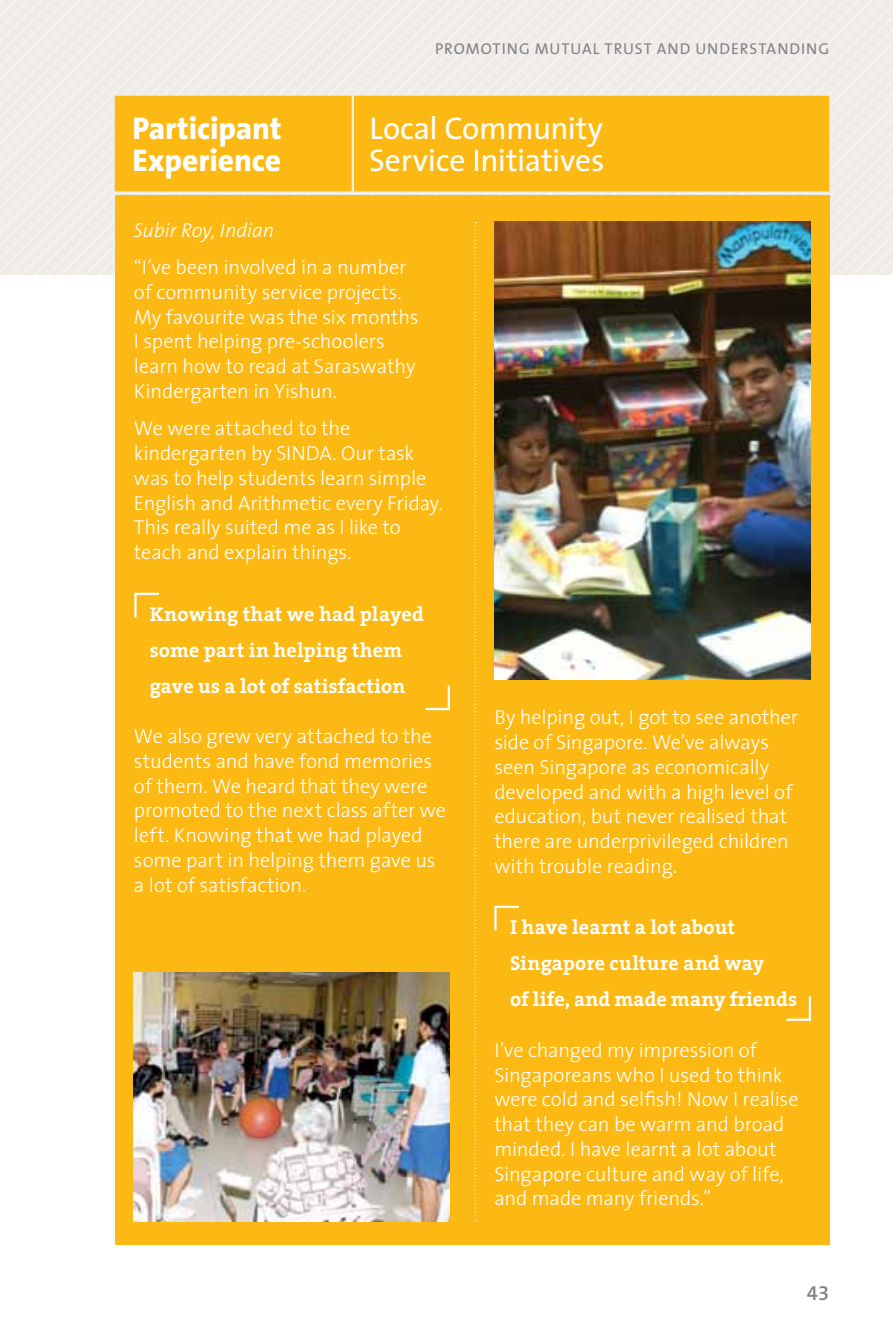
<style>
.page{position:relative;width:893px;height:1340px;background:#fff}
.page>*{position:absolute;margin:0;border:0;box-sizing:border-box;transform-origin:0 0}
.t1{font:31.5px/31.5px "The Sans";letter-spacing:-.01em;color:#fff}
.t2{font:800 31.5px/31.5px "The Sans";letter-spacing:-.005em;color:#fff}
.t3{font:300 20.25px/24.8px "The Sans";letter-spacing:-.005em;color:#fff}
.t4{font:700 20.25px/36px "The Serif";letter-spacing:.005em;color:#fff}
.t5{font:20.25px "The Sans Semi Bold Expert";color:#808285}
.t6{font:15.75px "The Sans";letter-spacing:.06em;color:#808285}
.s1{font-style:italic}
</style>
<div class="page">
<svg style="left:0;top:0;width:893px;height:274px;background:#f0ece8"></svg>
<div style="left:115px;top:96px;width:714px;height:95px;background:#fdb913"></div>
<hr style="left:352px;top:96px;width:2px;height:95px;background:#efece8">
<div style="left:115px;top:195px;width:714px;height:1049px;background:#fdb913"></div>
<img style="left:494px;top:222px;width:316px;height:457px">
<img style="left:134px;top:972px;width:316px;height:249px">
<svg style="left:475px;top:222px;width:1px;height:998px"></svg>
<svg style="left:134px;top:592px;width:26px;height:26px"></svg>
<svg style="left:494px;top:905px;width:26px;height:26px"></svg>
<svg style="left:425px;top:685px;width:25px;height:26px"></svg>
<svg style="left:786px;top:996px;width:25px;height:25px"></svg>
<p class="t6" style="left:435px;top:35px;width:395px">PROMOTI NG MUTUAL TRUST AND U NDERSTANDI NG</p>
<p class="t2" style="left:132px;top:112px;width:151px">Participant<br>Experience</p>
<p class="t1" style="left:369px;top:112px;width:237px">LOCAL COMMUNITY<br>SERVICE INITIATIVES</p>
<p class="t3" style="left:134px;top:210px;width:274px;line-height:37.6px"><span class="s1">Subir Roy, Indian<br></span>“I’ve been involved in a number</p>
<p class="t3" style="left:134px;top:279px;width:286px">of community service projects.<br>My favourite was the six months<br>I spent helping pre-schoolers learn how to read at Saraswathy<br>Kindergarten in Yishun.</p>
<p class="t3" style="left:134px;top:415px;width:310px">We were attached to the kindergarten by SINDA. Our task was to help students learn simple<br>English and Arithmetic every Friday.<br>This really suited me as I like to teach and explain things.</p>
<p class="t4" style="left:150px;top:595px;width:276px">Knowing that we had played some part in helping them gave us a lot of satisfaction</p>
<p class="t3" style="left:134px;top:723px;width:313px">We also grew very attached to the students and have fond memories of them. We heard that they were promoted to the next class after we left. Knowing that we had played some part in helping them gave us a lot of satisfaction.</p>
<p class="t3" style="left:494px;top:704px;width:305px">By helping out, I got to see another side of Singapore. We’ve always seen Singapore as economically developed and with a high level of education, but never realised that there are underprivileged children with trouble reading.</p>
<p class="t4" style="left:510px;top:909px;width:288px">I have learnt a lot about<br>Singapore culture and way<br>of life, and made many friends</p>
<p class="t3" style="left:494px;top:1036px;width:306px">I’ve changed my impression of<br>Singaporeans who I used to think were cold and selfish! Now I realise that they can be warm and broad minded. I have learnt a lot about<br>Singapore culture and way of life, and made many friends.”</p>
<p class="t5" style="left:807px;top:1275px;width:24px">43</p>
</div>
